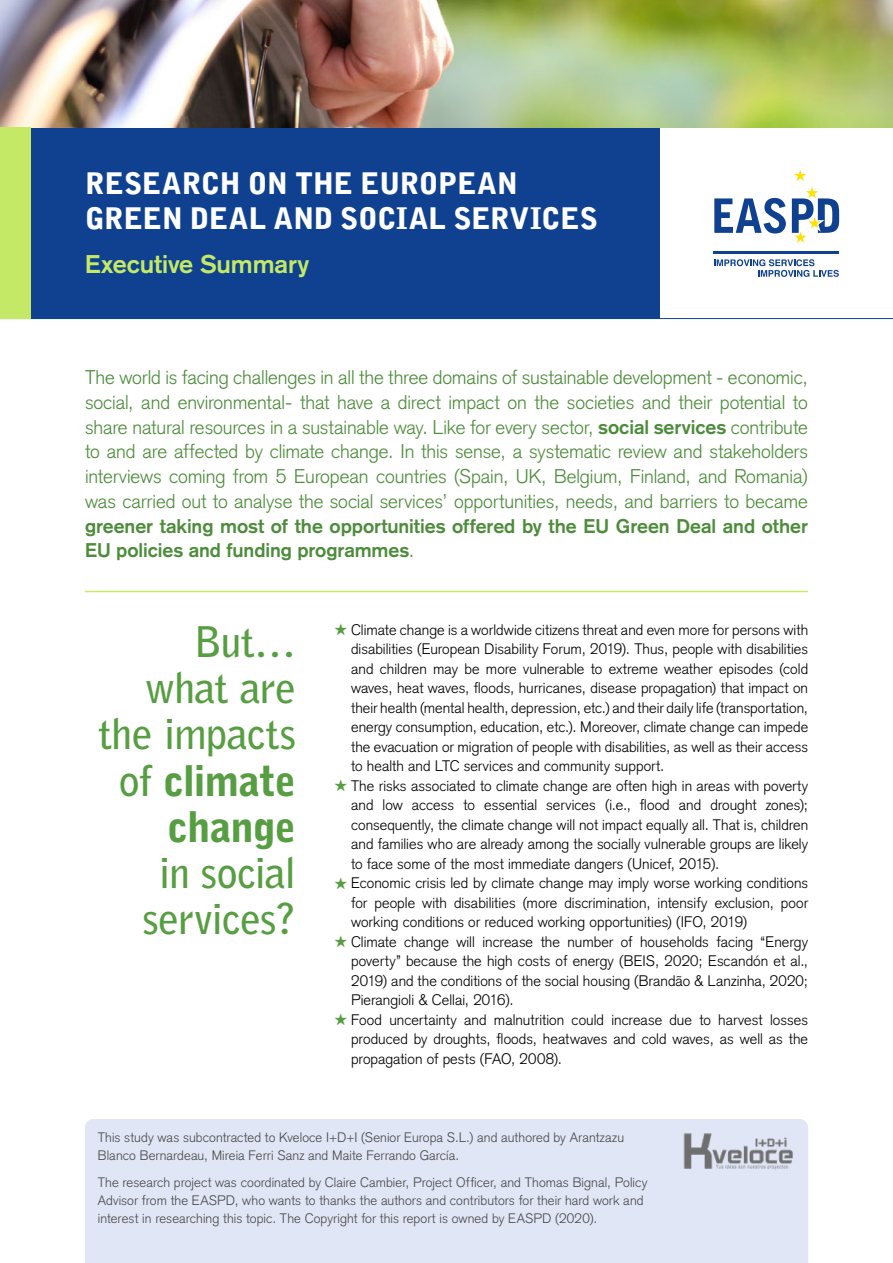
<style>
.page{position:relative;width:893px;height:1263px;background:#fff}
.page>*{position:absolute;margin:0;border:0;box-sizing:border-box;transform-origin:0 0}
.t1{font:700 42px/46.2px "Bell Gothic";letter-spacing:-.02em;color:#579e42;text-align:right}
.t2{font:900 29.55px/35.1px "Bell Gothic";letter-spacing:-.015em;color:#fff}
.t3{font:700 25.2px "Basic Commercial LT";letter-spacing:-.005em;color:#c4e966}
.body_txt{font:300 19.5px/24.8px "Basic Commercial LT";letter-spacing:-.005em;color:#4d8c3b;text-align:justify}
.t4{font:300 15px/19.5px "Basic Commercial LT";letter-spacing:.005em;color:#000;text-align:justify}
.body_txt-2{font:300 13.5px/18px "Basic Commercial LT";letter-spacing:.01em;color:#4a4a49}
.s1{font-weight:700}
.s2{font-weight:900}
.s3{color:#579e42}
</style>
<div class="page">
<svg style="left:714px;top:259px;width:125px;height:18px"></svg>
<svg style="left:714px;top:198px;width:72px;height:35px"></svg>
<svg style="left:794px;top:170px;width:12px;height:11px"></svg>
<svg style="left:792px;top:187px;width:47px;height:56px"></svg>
<hr style="left:713px;top:251px;width:126px;height:3px;background:#0f4190">
<hr style="left:0;top:318px;width:893px;height:1px;background:#0f4190">
<div style="left:0;top:128px;width:660px;height:191px;background:#0f4190"></div>
<img style="left:0;top:0;width:893px;height:128px">
<div style="left:0;top:128px;width:31px;height:191px;background:#c4e966"></div>
<hr style="left:85px;top:591px;width:723px;height:1px;background:#c4e966">
<div style="left:85px;top:1119px;width:723px;height:144px;background:#e1e6f6"></div>
<img style="left:683px;top:1132px;width:112px;height:38px">
<h3 class="t2" style="left:85px;top:166px;width:514px">RESEARCH ON THE EUROPEAN<br>GREEN DEAL AND SOCIAL SERVICES</h3>
<h3 class="t3" style="left:85px;top:250px;width:225px">Executive Summary</h3>
<p class="body_txt" style="left:85px;top:365px;width:724px">The world is facing challenges in all the three domains of sustainable development - economic, social, and environmental- that have a direct impact on the societies and their potential to share natural resources in a sustainable way. Like for every sector, <span class="s1">social services</span> contribute to and are affected by climate change. In this sense, a systematic review and stakeholders interviews coming from 5 European countries (Spain, UK, Belgium, Finland, and Romania) was carried out to analyse the social services’ opportunities, needs, and barriers to became <span class="s1">greener taking most of the opportunities offered by the EU Green Deal and other EU policies and funding programmes</span>.</p>
<h1 class="t1" style="left:98px;top:619px;width:199px">But…<br>what are the impacts of <span class="s2">climate change<br></span>in social services?</h1>
<p class="t4" style="left:351px;top:620px;width:459px;text-indent:-17px"><span class="s3">★</span> Climate change is a worldwide citizens threat and even more for persons with disabilities (European Disability Forum, 2019). Thus, people with disabilities and children may be more vulnerable to extreme weather episodes (cold waves, heat waves, floods, hurricanes, disease propagation) that impact on their health (mental health, depression, etc.) and their daily life (transportation, energy consumption, education, etc.). Moreover, climate change can impede the evacuation or migration of people with disabilities, as well as their access to health and LTC services and community support.</p>
<p class="t4" style="left:351px;top:776px;width:459px;text-indent:-17px"><span class="s3">★</span> The risks associated to climate change are often high in areas with poverty and low access to essential services (i.e., flood and drought zones); consequently, the climate change will not impact equally all. That is, children and families who are already among the socially vulnerable groups are likely to face some of the most immediate dangers (Unicef, 2015).</p>
<p class="t4" style="left:351px;top:873px;width:458px;text-indent:-17px"><span class="s3">★</span> Economic crisis led by climate change may imply worse working conditions for people with disabilities (more discrimination, intensify exclusion, poor working conditions or reduced working opportunities) (IFO, 2019)</p>
<p class="t4" style="left:351px;top:932px;width:458px;text-indent:-17px"><span class="s3">★</span> Climate change will increase the number of households facing “Energy poverty” because the high costs of energy (BEIS, 2020; Escandón et al., 2019) and the conditions of the social housing (Brandão &amp; Lanzinha, 2020; Pierangioli &amp; Cellai, 2016).</p>
<p class="t4" style="left:351px;top:1010px;width:459px;text-indent:-17px"><span class="s3">★</span> Food uncertainty and malnutrition could increase due to harvest losses produced by droughts, floods, heatwaves and cold waves, as well as the propagation of pests (FAO, 2008).</p>
<p class="body_txt-2" style="left:98px;top:1128px;width:528px">This study was subcontracted to Kveloce I+D+I (Senior Europa S.L.) and authored by Arantzazu<br>Blanco Bernardeau, Mireia Ferri Sanz and Maite Ferrando García.</p>
<p class="body_txt-2" style="left:98px;top:1173px;width:551px">The research project was coordinated by Claire Cambier, Project Officer, and Thomas Bignal, Policy<br>Advisor from the EASPD, who wants to thanks the authors and contributors for their hard work and interest in researching this topic. The Copyright for this report is owned by EASPD (2020).</p>
</div>
